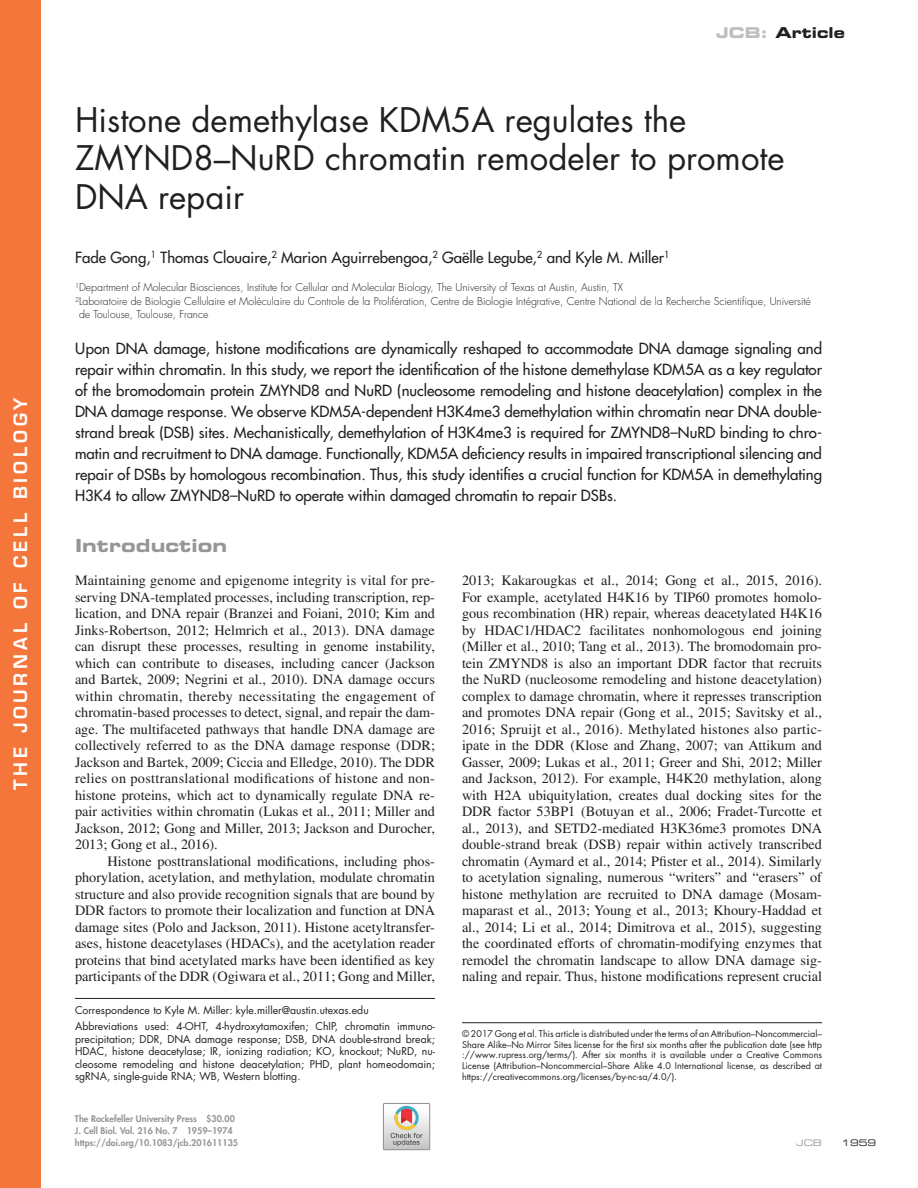
<style>
.page{position:relative;width:918px;height:1188px;background:#fff}
.page>*{position:absolute;margin:0;border:0;box-sizing:border-box;transform-origin:0 0}
.t1{font:33px/38.2px "Futura Std";color:#231f20}
.t2{font:600 18px "Eurostile LT Std";letter-spacing:.205em;color:#fff}
.t3{font:18px "Eurostile LT Std Bold Ex 2";letter-spacing:.005em;color:#949698}
.t4{font:500 15px/21px "Futura Std";color:#231f20;text-align:justify}
.t5{font:15px "Eurostile LT Std Bold Ex 2";color:#231f20}
.t6{font:14.25px/16.5px "Times LT Std";color:#231f20;text-align:justify}
.t7{font:10.5px/12.5px "Futura Std";color:#231f20}
.t8{font:300 10.5px "Futura Std";color:#231f20}
.t9{font:9px/10.8px "Futura Std";color:#231f20;text-align:justify}
.t10{font:800 9px/12px "Futura Std";color:#949698}
.t11{font:9px "Eurostile LT Std Ex 2";color:#231f20}
.t12{font:9px "Eurostile LT Std Ex 2";color:#949698}
.s1{color:#bcbec0}
</style>
<div class="page">
<div style="left:0;top:0;width:40px;height:1188px;background:#f4763b"></div>
<svg style="left:383px;top:1103px;width:47px;height:47px"></svg>
<hr style="left:75px;top:998px;width:360px;height:1px;background:#231f20">
<hr style="left:462px;top:1022px;width:360px;height:1px;background:#231f20">
<p class="t2" style="left:9px;top:790px;width:395px;rotate:-90deg">THE JOURNAL OF CELL BIOLOGY</p>
<p class="t5" style="left:716px;top:22px;width:130px"><span class="s1">JCB:</span> Article</p>
<h1 class="t1" style="left:75px;top:101px;width:711px">Histone demethylase KDM5A regulates the<br>ZMYND8–NuRD chromatin remodeler to promote<br>DNA repair</h1>
<p class="t4" style="left:75px;top:247px;width:596px">Fade Gong,<sup>1</sup> Thomas Clouaire,<sup>2</sup> Marion Aguirrebengoa,<sup>2</sup> Gaëlle Legube,<sup>2</sup> and Kyle M. Miller<sup>1</sup></p>
<p class="t8" style="left:75px;top:281px;width:549px"><sup>1</sup>Department of Molecular Biosciences, Institute for Cellular and Molecular Biology, The University of Texas at Austin, Austin, TX</p>
<p class="t8" style="left:75px;top:295px;width:738px"><sup>2</sup>Laboratoire de Biologie Cellulaire et Moléculaire du Controle de la Prolifération, Centre de Biologie Intégrative, Centre National de la Recherche Scientifique, Université</p>
<p class="t8" style="left:79px;top:308px;width:131px">de Toulouse, Toulouse, France</p>
<p class="t4" style="left:75px;top:338px;width:749px">Upon DNA damage, histone modifications are dynamically reshaped to accommodate DNA damage signaling and repair within chromatin. In this study, we report the identification of the histone demethylase KDM5A as a key regulator of the bromodomain protein ZMYND8 and NuRD (nucleosome remodeling and histone deacetylation) complex in the DNA damage response. We observe KDM5A-dependent H3K4me3 demethylation within chromatin near DNA double&shy;strand break (DSB) sites. Mechanistically, demethylation of H3K4me3 is required for ZMYND8–NuRD binding to chro&shy;matin and recruitment to DNA damage. Functionally, KDM5A deficiency results in impaired transcriptional silencing and repair of DSBs by homologous recombination. Thus, this study identifies a crucial function for KDM5A in demethylating H3K4 to allow ZMYND8–NuRD to operate within damaged chromatin to repair DSBs.</p>
<p class="t3" style="left:75px;top:533px;width:154px">Introduction</p>
<p class="t6" style="left:75px;top:572px;width:362px">Maintaining genome and epigenome integrity is vital for pre&shy;serving DNA-templated processes, including transcription, rep&shy;lication, and DNA repair (Branzei and Foiani, 2010; Kim and Jinks-Robertson, 2012; Helmrich et al., 2013). DNA damage can disrupt these processes, resulting in genome instability, which can contribute to diseases, including cancer (Jackson and Bartek, 2009; Negrini et al., 2010). DNA damage occurs within chromatin, thereby necessitating the engagement of chromatin-based processes to detect, signal, and repair the dam&shy;age. The multifaceted pathways that handle DNA damage are collectively referred to as the DNA damage response (DDR; Jackson and Bartek, 2009; Ciccia and Elledge, 2010). The DDR relies on posttranslational modifications of histone and non&shy;histone proteins, which act to dynamically regulate DNA re&shy;pair activities within chromatin (Lukas et al., 2011; Miller and Jackson, 2012; Gong and Miller, 2013; Jackson and Durocher, 2013; Gong et al., 2016).</p>
<p class="t6" style="left:75px;top:852px;width:362px;text-indent:32px">Histone posttranslational modifications, including phos&shy;phorylation, acetylation, and methylation, modulate chromatin structure and also provide recognition signals that are bound by DDR factors to promote their localization and function at DNA damage sites (Polo and Jackson, 2011). Histone acetyltransfer&shy;ases, histone deacetylases (HDACs), and the acetylation reader proteins that bind acetylated marks have been identified as key participants of the DDR (Ogiwara et al., 2011; Gong and Miller,</p>
<p class="t7" style="left:75px;top:1001px;width:361px;line-height:16.8px">Correspondence to Kyle M. Miller: kyle.miller@austin.utexas.edu<br>Abbreviations used: 4-OHT, 4-hydroxytamoxifen; ChIP, chromatin immuno-</p>
<p class="t7" style="left:75px;top:1033px;width:362px;text-align:justify">precipitation; DDR, DNA damage response; DSB, DNA double-strand break; HDAC, histone deacetylase; IR, ionizing radiation; KO, knockout; NuRD, nu&shy;cleosome remodeling and histone deacetylation; PHD, plant homeodomain; sgRNA, single-guide RNA; WB, Western blotting.</p>
<p class="t10" style="left:75px;top:1112px;width:165px">The Rockefeller University Press $30.00<br>J. Cell Biol. Vol. 216 No. 7 1959–1974 https://doi.org/10.1083/jcb.201611135</p>
<p class="t6" style="left:462px;top:572px;width:362px">2013; Kakarougkas et al., 2014; Gong et al., 2015, 2016).<br>For example, acetylated H4K16 by TIP60 promotes homolo&shy;gous recombination (HR) repair, whereas deacetylated H4K16 by HDAC1/HDAC2 facilitates nonhomologous end joining (Miller et al., 2010; Tang et al., 2013). The bromodomain pro&shy;tein ZMYND8 is also an important DDR factor that recruits the NuRD (nucleosome remodeling and histone deacetylation) complex to damage chromatin, where it represses transcription and promotes DNA repair (Gong et al., 2015; Savitsky et al., 2016; Spruijt et al., 2016). Methylated histones also partic&shy;ipate in the DDR (Klose and Zhang, 2007; van Attikum and Gasser, 2009; Lukas et al., 2011; Greer and Shi, 2012; Miller and Jackson, 2012). For example, H4K20 methylation, along with H2A ubiquitylation, creates dual docking sites for the DDR factor 53BP1 (Botuyan et al., 2006; Fradet-Turcotte et al., 2013), and SETD2-mediated H3K36me3 promotes DNA double-strand break (DSB) repair within actively transcribed chromatin (Aymard et al., 2014; Pfister et al., 2014). Similarly to acetylation signaling, numerous “writers” and “erasers” of histone methylation are recruited to DNA damage (Mosam&shy;maparast et al., 2013; Young et al., 2013; Khoury-Haddad et al., 2014; Li et al., 2014; Dimitrova et al., 2015), suggesting the coordinated efforts of chromatin-modifying enzymes that remodel the chromatin landscape to allow DNA damage sig&shy;naling and repair. Thus, histone modifications represent crucial</p>
<p class="t9" style="left:462px;top:1028px;width:362px">© 2017 Gong et al. This article is distributed under the terms of an Attribution–Noncommercial– Share Alike–No Mirror Sites license for the first six months after the publication date (see http ://www.rupress.org/terms/). After six months it is available under a Creative Commons License (Attribution–Noncommercial–Share Alike 4.0 International license, as described at https://creativecommons.org/licenses/by-nc-sa/4.0/).</p>
<p class="t12" style="left:796px;top:1136px;width:27px">JCB</p>
<p class="t11" style="left:842px;top:1136px;width:36px">1959</p>
</div>
